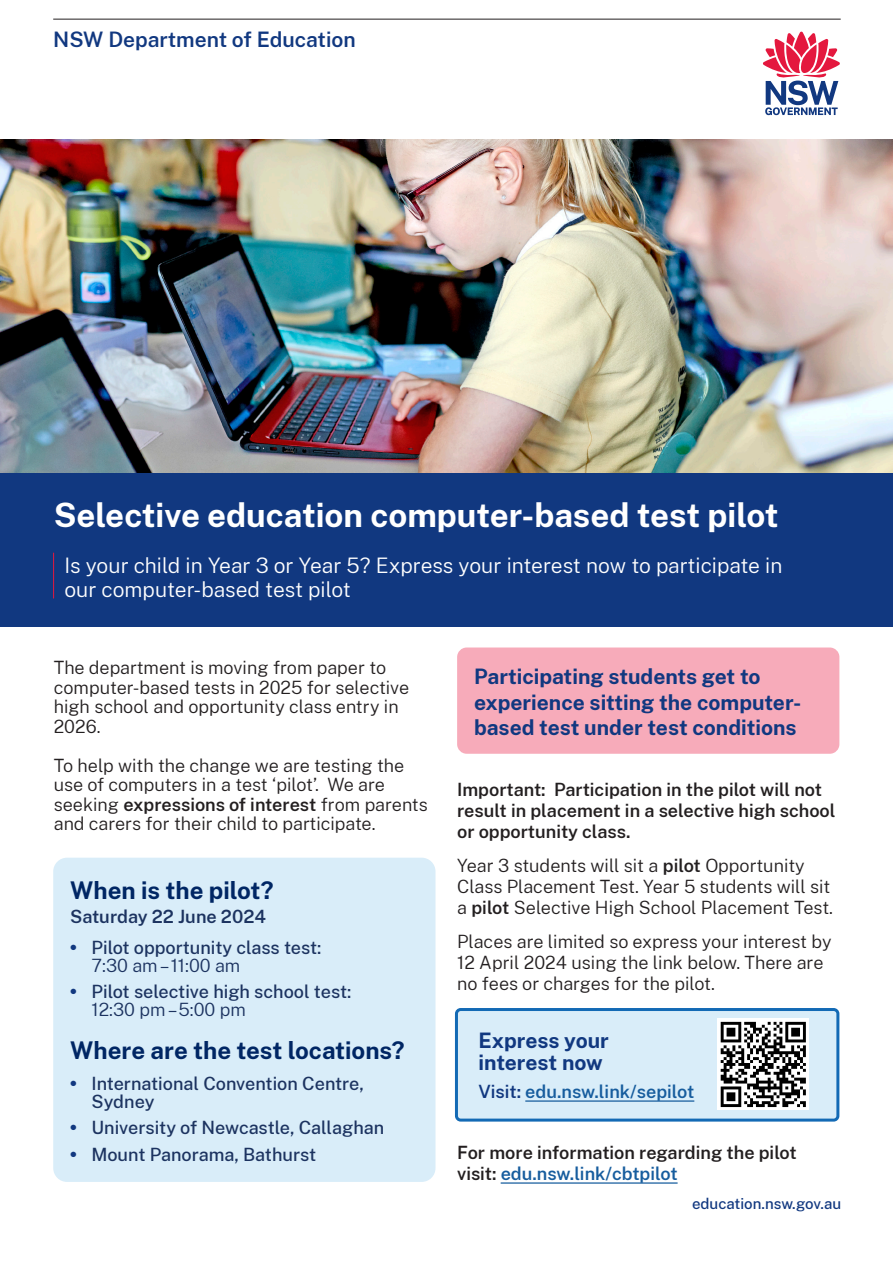
<style>
.page{position:relative;width:893px;height:1263px;background:#fff}
.page>*{position:absolute;margin:0;border:0;box-sizing:border-box;transform-origin:0 0}
.Heading_1{font:700 33px "Public Sans";color:#fff}
.Body_Heading{font:700 24px "Public Sans";color:#002664}
.Body_Heading-2{font:700 21px/25.5px "Public Sans";color:#113880}
.Subheading{font:300 21px/24px "Public Sans";color:#fff}
.t1{font:600 21px "Public Sans";color:#113880}
.t2{font:300 18px/19.5px "Public Sans";color:#231f20}
.t3{font:500 18px/18px "Public Sans";color:#1c3360}
.t4{font:600 18px/21px "Public Sans";color:#231f20}
.t5{font:600 18px "Public Sans";color:#175d9e}
.Body_Heading-3{font:600 18px "Public Sans";color:#1c3360}
.Website_-_Footer{font:500 15px "Public Sans";color:#113880}
.s1{font-weight:600}
.s2{font-weight:900;color:#113880}
.s3{font-weight:300}
.s4{color:#113880}
.s5{color:#175d9e}
</style>
<div class="page">
<div style="left:0;top:472px;width:893px;height:154px;background:#113880"></div>
<img style="left:0;top:139px;width:893px;height:333px">
<hr style="left:501px;top:1182px;width:177px;height:2px;background:#175d9e">
<hr style="left:53px;top:553px;width:1px;height:45px;background:#e4183e">
<div style="left:53px;top:858px;width:382px;height:324px;background:#d9edf9;border-radius:14px"></div>
<div style="left:457px;top:647px;width:382px;height:107px;background:#f7abba;border-radius:10px"></div>
<div style="left:456px;top:1009px;width:382px;height:111px;background:#d9edf9;border-radius:4px"></div>
<div style="left:455px;top:1008px;width:384px;height:113px;border:3px solid #136ab5;border-radius:4px"></div>
<hr style="left:525px;top:1100px;width:169px;height:2px;background:#175d9e">
<svg style="left:718px;top:1019px;width:91px;height:91px"></svg>
<svg style="left:721px;top:1022px;width:85px;height:85px;background:#7c7c7c"></svg>
<svg style="left:763px;top:32px;width:77px;height:83px"></svg>
<hr style="left:53px;top:19px;width:788px;height:1px;background:#231f20">
<p class="t1" style="left:53px;top:24px;width:304px">NSW Department of Education</p>
<h1 class="Heading_1" style="left:54px;top:490px;width:726px">Selective education computer-based test pilot</h1>
<h2 class="Subheading" style="left:64px;top:552px;width:719px">Is your child in Year 3 or Year 5? Express your interest now to participate in our computer-based test pilot</h2>
<p class="t2" style="left:54px;top:657px;width:357px">The department is moving from paper to computer-based tests in 2025 for selective high school and opportunity class entry in<br>2026.</p>
<p class="t2" style="left:54px;top:754px;width:376px">To help with the change we are testing the use of computers in a test ‘pilot’. We are seeking <span class="s1">expressions of interest</span> from parents and carers for their child to participate.</p>
<h3 class="Body_Heading" style="left:70px;top:872px;width:205px">When is the pilot?</h3>
<h3 class="Body_Heading-3" style="left:70px;top:903px;width:197px">Saturday 22 June 2024</h3>
<p class="t3" style="left:91px;top:937px;width:232px;text-indent:-21px"><span class="s2">•</span> Pilot opportunity class test:<br><span class="s3">7:30 am – 11:00 am</span></p>
<p class="t3" style="left:91px;top:982px;width:261px;text-indent:-21px"><span class="s2">•</span> Pilot selective high school test:<br><span class="s3">12:30 pm – 5:00 pm</span></p>
<h3 class="Body_Heading" style="left:70px;top:1032px;width:336px">Where are the test locations?</h3>
<p class="t3" style="left:91px;top:1073px;width:274px;text-indent:-21px"><span class="s2">•</span> International Convention Centre,<br>Sydney</p>
<p class="t3" style="left:70px;top:1118px;width:315px"><span class="s2">•</span> University of Newcastle, Callaghan</p>
<p class="t3" style="left:70px;top:1144px;width:248px"><span class="s2">•</span> Mount Panorama, Bathurst</p>
<h3 class="Body_Heading-2" style="left:474px;top:663px;width:329px">Participating students get to experience sitting the computer&shy;based test under test conditions</h3>
<p class="t4" style="left:457px;top:778px;width:380px">Important: Participation in the pilot will not result in placement in a selective high school or opportunity class.</p>
<p class="t2" style="left:457px;top:854px;width:377px;line-height:21px">Year 3 students will sit a <span class="s1">pilot</span> Opportunity<br>Class Placement Test. Year 5 students will sit a <span class="s1">pilot</span> Selective High School Placement Test.</p>
<p class="t2" style="left:457px;top:930px;width:376px;line-height:21px">Places are limited so express your interest by<br>12 April 2024 using the link below. There are no fees or charges for the pilot.</p>
<h3 class="Body_Heading-2" style="left:479px;top:1028px;width:132px;line-height:22.5px">Express your interest now</h3>
<p class="t5" style="left:479px;top:1078px;width:217px"><span class="s4">Visit:</span> edu.nsw.link/sepilot</p>
<p class="t4" style="left:457px;top:1140px;width:341px">For more information regarding the pilot visit: <span class="s5">edu.nsw.link/cbtpilot</span></p>
<p class="Website_-_Footer" style="left:692px;top:1192px;width:151px">education.nsw.gov.au</p>
</div>
